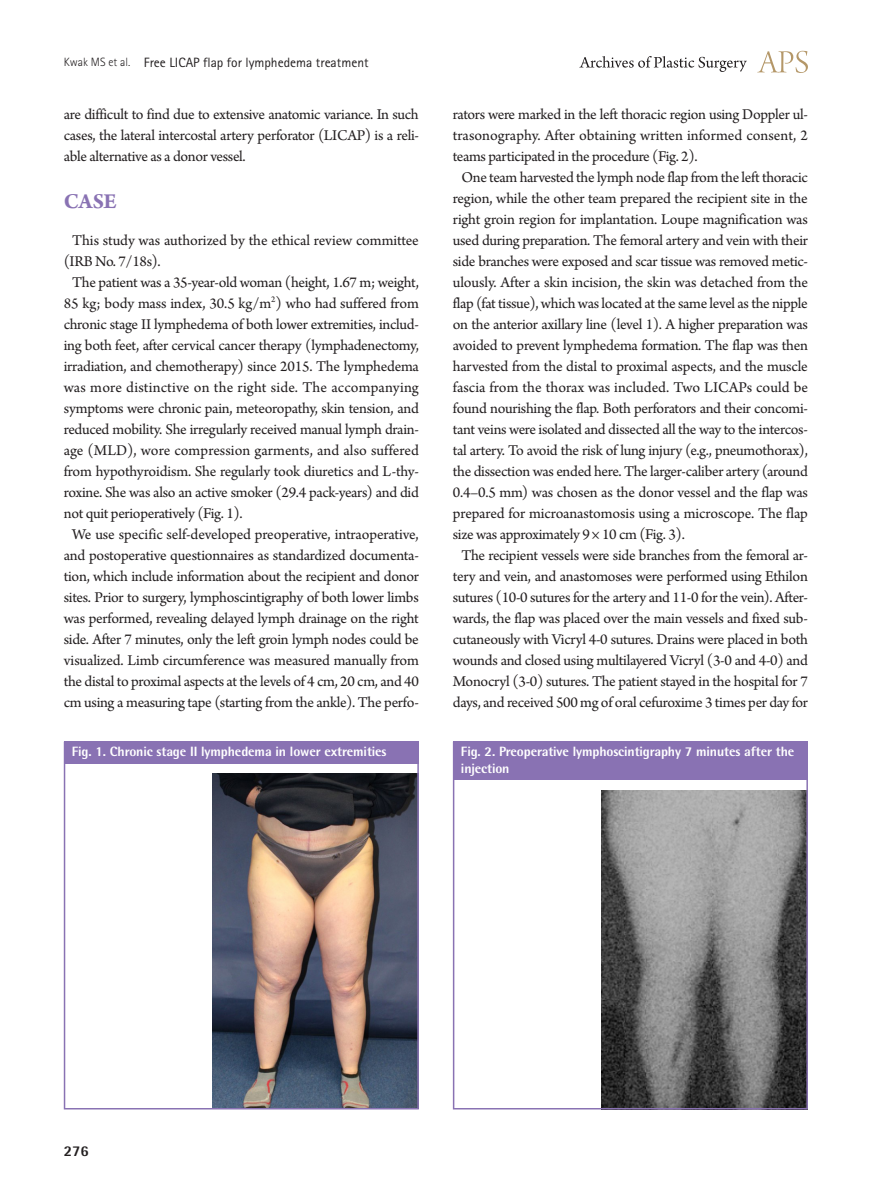
<style>
.page{position:relative;width:893px;height:1191px;background:#fff}
.page>*{position:absolute;margin:0;border:0;box-sizing:border-box;transform-origin:0 0}
.대제목{font:700 22.5px "Arno Pro";color:#8972b3}
.본문{font:15.75px/21px "Arno Pro";letter-spacing:-.02em;color:#231f20;text-align:justify}
.t1{font:800 15px "Rotis Semi Sans Std";color:#231f20}
.표그림제목{font:800 13.5px/16.2px "Rotis Semi Sans Std";letter-spacing:-.01em;color:#fff}
.하시라_제목{font:13.5px "Rotis Sans Serif Std";color:#231f20}
.s1{font-weight:300;font-size:12px}
</style>
<div class="page">
<svg style="left:757px;top:51px;width:51px;height:22px"></svg>
<svg style="left:579px;top:56px;width:168px;height:16px"></svg>
<img style="left:213px;top:773px;width:203px;height:333px">
<img style="left:602px;top:790px;width:203px;height:316px">
<div style="left:64px;top:741px;width:354px;height:23px;background:#8972b3"></div>
<div style="left:453px;top:741px;width:354px;height:39px;background:#8972b3"></div>
<div style="left:64px;top:741px;width:355px;height:368px;border:2px solid #8972b3"></div>
<div style="left:453px;top:741px;width:355px;height:368px;border:2px solid #8972b3"></div>
<p class="하시라_제목" style="left:64px;top:54px;width:306px"><span class="s1">Kwak MS et al.</span> Free LICAP flap for lymphedema treatment</p>
<p class="본문" style="left:64px;top:105px;width:357px">are difficult to find due to extensive anatomic variance. In such cases, the lateral intercostal artery perforator (LICAP) is a reli&shy;able alternative as a donor vessel.</p>
<p class="대제목" style="left:64px;top:189px;width:54px">CASE</p>
<p class="본문" style="left:64px;top:231px;width:357px;text-indent:9px">This study was authorized by the ethical review committee (IRB No. 7/18s).</p>
<p class="본문" style="left:64px;top:273px;width:357px;text-indent:9px">The patient was a 35-year-old woman (height, 1.67 m; weight, 85 kg; body mass index, 30.5 kg/m<sup>2</sup>) who had suffered from chronic stage II lymphedema of both lower extremities, includ&shy;ing both feet, after cervical cancer therapy (lymphadenectomy, irradiation, and chemotherapy) since 2015. The lymphedema was more distinctive on the right side. The accompanying symptoms were chronic pain, meteoropathy, skin tension, and reduced mobility. She irregularly received manual lymph drain&shy;age (MLD), wore compression garments, and also suffered from hypothyroidism. She regularly took diuretics and L-thy&shy;roxine. She was also an active smoker (29.4 pack-years) and did not quit perioperatively (Fig. 1).</p>
<p class="본문" style="left:64px;top:525px;width:357px;text-align:center">We use specific self-developed preoperative, intraoperative, and postoperative questionnaires as standardized documenta&shy;tion, which include information about the recipient and donor sites. Prior to surgery, lymphoscintigraphy of both lower limbs was performed, revealing delayed lymph drainage on the right side. After 7 minutes, only the left groin lymph nodes could be visualized. Limb circumference was measured manually from the distal to proximal aspects at the levels of 4 cm, 20 cm, and 40 cm using a measuring tape (starting from the ankle). The perfo-</p>
<p class="본문" style="left:453px;top:105px;width:357px">rators were marked in the left thoracic region using Doppler ul&shy;trasonography. After obtaining written informed consent, 2 teams participated in the procedure (Fig. 2).</p>
<p class="본문" style="left:453px;top:168px;width:357px;text-indent:9px">One team harvested the lymph node flap from the left thoracic region, while the other team prepared the recipient site in the right groin region for implantation. Loupe magnification was used during preparation. The femoral artery and vein with their side branches were exposed and scar tissue was removed metic&shy;ulously. After a skin incision, the skin was detached from the flap (fat tissue), which was located at the same level as the nipple on the anterior axillary line (level 1). A higher preparation was avoided to prevent lymphedema formation. The flap was then harvested from the distal to proximal aspects, and the muscle fascia from the thorax was included. Two LICAPs could be found nourishing the flap. Both perforators and their concomi&shy;tant veins were isolated and dissected all the way to the intercos&shy;tal artery. To avoid the risk of lung injury (e.g., pneumothorax), the dissection was ended here. The larger-caliber artery (around 0.4–0.5 mm) was chosen as the donor vessel and the flap was prepared for microanastomosis using a microscope. The flap size was approximately 9 × 10 cm (Fig. 3).</p>
<p class="본문" style="left:453px;top:546px;width:357px;text-align:center">The recipient vessels were side branches from the femoral ar&shy;tery and vein, and anastomoses were performed using Ethilon sutures (10-0 sutures for the artery and 11-0 for the vein). After&shy;wards, the flap was placed over the main vessels and fixed sub&shy;cutaneously with Vicryl 4-0 sutures. Drains were placed in both wounds and closed using multilayered Vicryl (3-0 and 4-0) and Monocryl (3-0) sutures. The patient stayed in the hospital for 7 days, and received 500 mg of oral cefuroxime 3 times per day for</p>
<p class="표그림제목" style="left:72px;top:743px;width:316px">Fig. 1. Chronic stage II lymphedema in lower extremities</p>
<p class="표그림제목" style="left:461px;top:743px;width:335px">Fig. 2. Preoperative lymphoscintigraphy 7 minutes after the injection</p>
<p class="t1" style="left:64px;top:1141px;width:27px">276</p>
</div>
